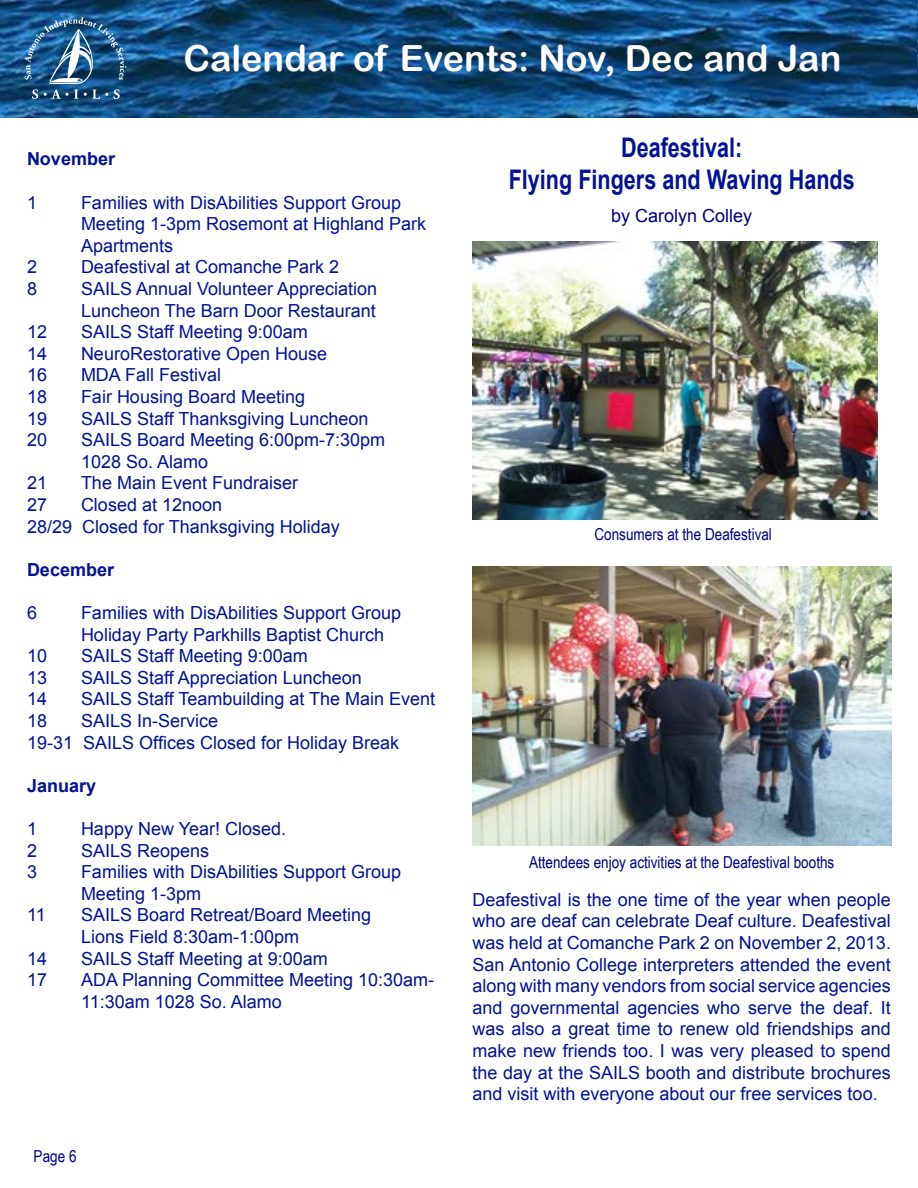
<style>
.page{position:relative;width:918px;height:1188px;background:#fff}
.page>*{position:absolute;margin:0;border:0;box-sizing:border-box;transform-origin:0 0}
.t1{font:36px "Arial Rounded MT Bold";color:#fff}
.t2{font:700 27px/32.4px "Arial";color:#011296;text-align:center;scale:.8 1}
.t3{font:18px/21.6px "Arial";color:#011296}
.t4{font:700 18px "Arial";color:#011296}
.t5{font:18px "Arial";color:#000080}
.t6{font:16.5px "Arial Narrow";color:#000080}
</style>
<div class="page">
<img style="left:0;top:0;width:918px;height:117px">
<img style="left:25px;top:17px;width:101px;height:82px">
<img style="left:472px;top:242px;width:406px;height:278px">
<img style="left:472px;top:566px;width:419px;height:280px">
<h1 class="t1" style="left:183px;top:37px;width:659px">Calendar of Events: Nov, Dec and Jan</h1>
<p class="t4" style="left:27px;top:147px;width:90px">November</p>
<p class="t3" style="left:27px;top:192px;width:12px">1</p>
<p class="t3" style="left:81px;top:192px;width:347px">Families with DisAbilities Support Group<br>Meeting 1-3pm Rosemont at Highland Park<br>Apartments</p>
<p class="t3" style="left:27px;top:256px;width:12px">2</p>
<p class="t3" style="left:81px;top:256px;width:260px">Deafestival at Comanche Park 2</p>
<p class="t3" style="left:27px;top:278px;width:12px">8</p>
<p class="t3" style="left:81px;top:278px;width:298px">SAILS Annual Volunteer Appreciation<br>Luncheon The Barn Door Restaurant</p>
<p class="t3" style="left:27px;top:321px;width:22px">12</p>
<p class="t3" style="left:81px;top:321px;width:228px">SAILS Staff Meeting 9:00am</p>
<p class="t3" style="left:27px;top:343px;width:22px">14</p>
<p class="t3" style="left:81px;top:343px;width:248px">NeuroRestorative Open House</p>
<p class="t3" style="left:27px;top:364px;width:22px">16</p>
<p class="t3" style="left:81px;top:364px;width:142px">MDA Fall Festival</p>
<p class="t3" style="left:27px;top:386px;width:22px">18</p>
<p class="t3" style="left:81px;top:386px;width:226px">Fair Housing Board Meeting</p>
<p class="t3" style="left:27px;top:408px;width:22px">19</p>
<p class="t3" style="left:81px;top:408px;width:289px">SAILS Staff Thanksgiving Luncheon</p>
<p class="t3" style="left:27px;top:429px;width:22px">20</p>
<p class="t3" style="left:81px;top:429px;width:306px">SAILS Board Meeting 6:00pm-7:30pm<br>1028 So. Alamo</p>
<p class="t3" style="left:27px;top:472px;width:22px">21</p>
<p class="t3" style="left:81px;top:472px;width:219px">The Main Event Fundraiser</p>
<p class="t3" style="left:27px;top:494px;width:22px">27</p>
<p class="t3" style="left:27px;top:494px;width:314px;text-indent:54px">Closed at 12noon<br>28/29 Closed for Thanksgiving Holiday</p>
<p class="t4" style="left:27px;top:557px;width:89px">December</p>
<p class="t3" style="left:27px;top:602px;width:12px">6</p>
<p class="t3" style="left:81px;top:602px;width:322px">Families with DisAbilities Support Group<br>Holiday Party Parkhills Baptist Church</p>
<p class="t3" style="left:27px;top:645px;width:22px">10</p>
<p class="t3" style="left:81px;top:645px;width:228px">SAILS Staff Meeting 9:00am</p>
<p class="t3" style="left:27px;top:667px;width:22px">13</p>
<p class="t3" style="left:81px;top:667px;width:282px">SAILS Staff Appreciation Luncheon</p>
<p class="t3" style="left:27px;top:688px;width:22px">14</p>
<p class="t3" style="left:81px;top:688px;width:356px">SAILS Staff Teambuilding at The Main Event</p>
<p class="t3" style="left:27px;top:710px;width:22px">18</p>
<p class="t3" style="left:27px;top:710px;width:374px;text-indent:54px">SAILS In-Service<br>19-31 SAILS Offices Closed for Holiday Break</p>
<p class="t4" style="left:27px;top:773px;width:71px">January</p>
<p class="t3" style="left:27px;top:818px;width:12px">1</p>
<p class="t3" style="left:81px;top:818px;width:207px">Happy New Year! Closed.</p>
<p class="t3" style="left:27px;top:840px;width:12px">2</p>
<p class="t3" style="left:81px;top:840px;width:130px">SAILS Reopens</p>
<p class="t3" style="left:27px;top:861px;width:12px">3</p>
<p class="t3" style="left:81px;top:861px;width:322px">Families with DisAbilities Support Group<br>Meeting 1-3pm</p>
<p class="t3" style="left:27px;top:904px;width:20px">11</p>
<p class="t3" style="left:81px;top:904px;width:292px">SAILS Board Retreat/Board Meeting<br>Lions Field 8:30am-1:00pm</p>
<p class="t3" style="left:27px;top:948px;width:22px">14</p>
<p class="t3" style="left:81px;top:948px;width:248px">SAILS Staff Meeting at 9:00am</p>
<p class="t3" style="left:27px;top:969px;width:22px">17</p>
<p class="t3" style="left:81px;top:969px;width:355px">ADA Planning Committee Meeting 10:30am-<br>11:30am 1028 So. Alamo</p>
<p class="t6" style="left:34px;top:1144px;width:44px">Page 6</p>
<h2 class="t2" style="left:509px;top:132px;width:434px">Deafestival:<br>Flying Fingers and Waving Hands</h2>
<p class="t5" style="left:611px;top:204px;width:143px">by Carolyn Colley</p>
<p class="t6" style="left:595px;top:522px;width:179px">Consumers at the Deafestival</p>
<p class="t6" style="left:529px;top:850px;width:307px">Attendees enjoy activities at the Deafestival booths</p>
<p class="t3" style="left:472px;top:889px;width:420px;text-align:justify">Deafestival is the one time of the year when people who are deaf can celebrate Deaf culture. Deafestival was held at Comanche Park 2 on November 2, 2013.<br>San Antonio College interpreters attended the event along with many vendors from social service agencies and governmental agencies who serve the deaf. It was also a great time to renew old friendships and make new friends too. I was very pleased to spend the day at the SAILS booth and distribute brochures and visit with everyone about our free services too.</p>
</div>
